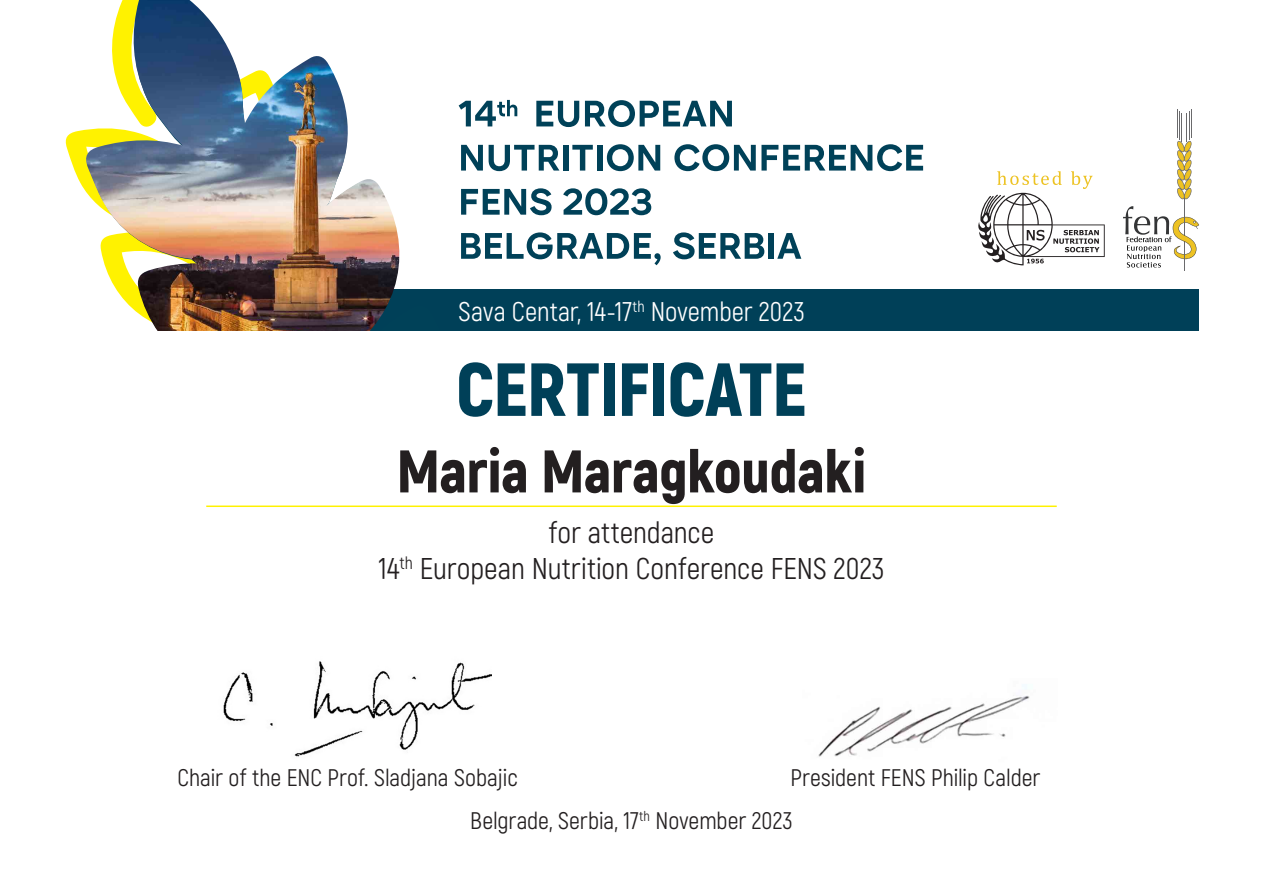
<style>
.page{position:relative;width:1263px;height:893px;background:#fff}
.page>*{position:absolute;margin:0;border:0;box-sizing:border-box;transform-origin:0 0}
.cert{font:900 75px "Akrobat";letter-spacing:-.01em;color:#004058}
.ime{font:900 60px "Akrobat";letter-spacing:-.01em;color:#231f20}
.for{font:30px "Akrobat";color:#231f20}
.konf_datum{font:27px "Akrobat";letter-spacing:.005em;color:#fff}
.datum{font:24px "Akrobat";letter-spacing:-.005em;color:#231f20}
</style>
<div class="page">
<div style="left:280px;top:289px;width:919px;height:43px;background:#004058"></div>
<svg style="left:65px;top:129px;width:20px;height:61px"></svg>
<img style="left:85px;top:0;width:316px;height:332px">
<svg style="left:1123px;top:109px;width:76px;height:162px"></svg>
<svg style="left:978px;top:171px;width:127px;height:94px"></svg>
<img style="left:223px;top:661px;width:269px;height:96px">
<img style="left:818px;top:684px;width:212px;height:73px">
<svg style="left:459px;top:100px;width:58px;height:26px"></svg>
<svg style="left:536px;top:101px;width:43px;height:26px"></svg>
<svg style="left:585px;top:100px;width:147px;height:27px"></svg>
<svg style="left:461px;top:145px;width:22px;height:26px"></svg>
<svg style="left:489px;top:145px;width:70px;height:26px"></svg>
<div style="left:563px;top:145px;width:5px;height:26px;background:#004158"></div>
<svg style="left:572px;top:145px;width:21px;height:26px"></svg>
<div style="left:597px;top:145px;width:5px;height:26px;background:#004158"></div>
<svg style="left:607px;top:144px;width:53px;height:27px"></svg>
<svg style="left:674px;top:144px;width:249px;height:27px"></svg>
<svg style="left:461px;top:188px;width:91px;height:27px"></svg>
<svg style="left:563px;top:188px;width:88px;height:27px"></svg>
<svg style="left:461px;top:232px;width:200px;height:33px"></svg>
<svg style="left:673px;top:232px;width:91px;height:27px"></svg>
<div style="left:768px;top:233px;width:6px;height:26px;background:#004158"></div>
<svg style="left:777px;top:233px;width:24px;height:26px"></svg>
<hr style="left:206px;top:505px;width:851px;height:2px;background:#fff200">
<p class="konf_datum" style="left:459px;top:295px;width:348px">Sava Centar, 14-17<sup>th</sup> November 2023</p>
<p class="cert" style="left:456px;top:341px;width:352px">CERTIFICATE</p>
<p class="ime" style="left:396px;top:432px;width:471px">Maria Maragkoudaki</p>
<p class="for" style="left:549px;top:514px;width:167px">for attendance</p>
<p class="for" style="left:378px;top:550px;width:507px">14<sup>th</sup> European Nutrition Conference FENS 2023</p>
<p class="datum" style="left:177px;top:764px;width:342px">Chair of the ENC Prof. Sladjana Sobajic</p>
<p class="datum" style="left:790px;top:764px;width:251px">President FENS Philip Calder</p>
<p class="datum" style="left:470px;top:806px;width:324px">Belgrade, Serbia, 17<sup>th</sup> November 2023</p>
</div>
